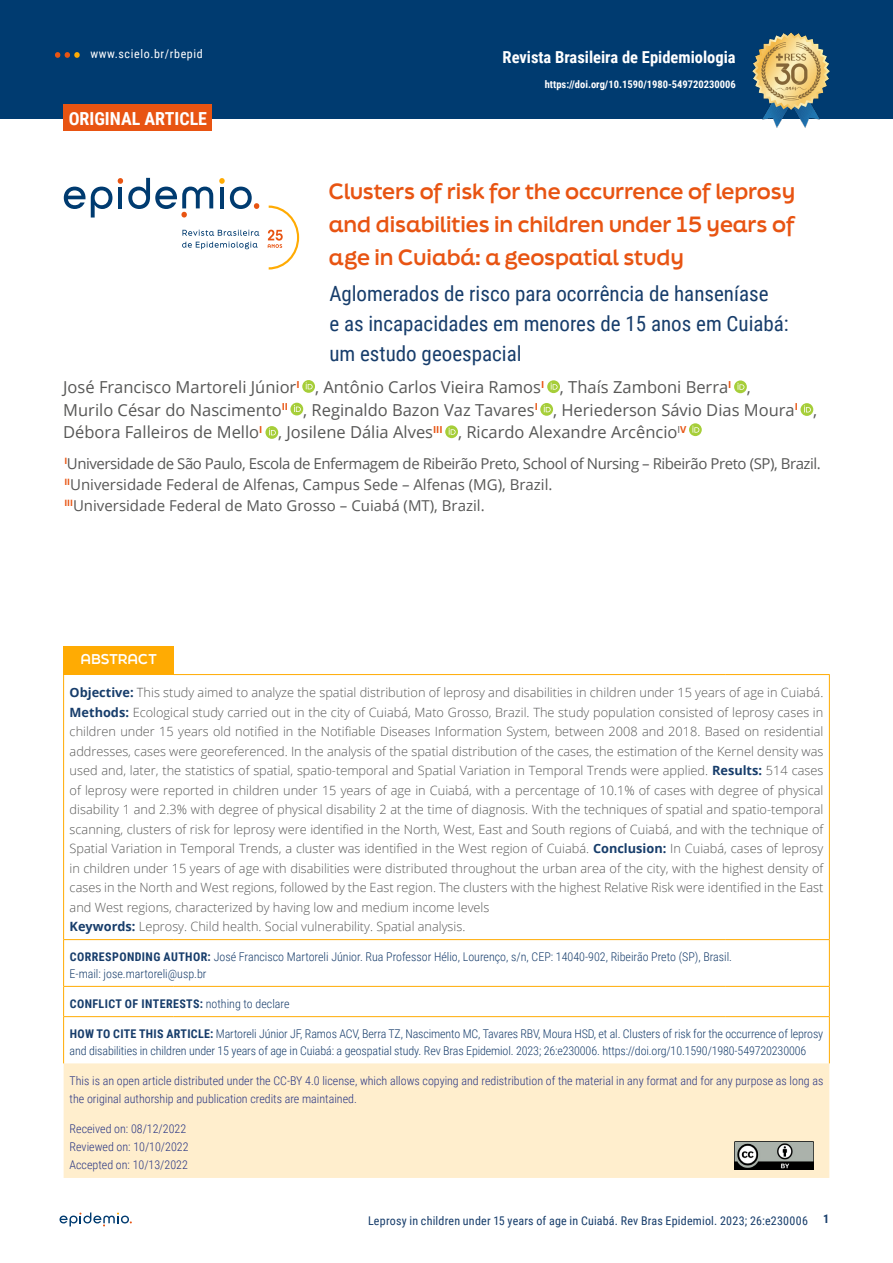
<style>
.page{position:relative;width:893px;height:1263px;background:#fff}
.page>*{position:absolute;margin:0;border:0;box-sizing:border-box;transform-origin:0 0}
.t1{font:700 21px/33px "Final Six";letter-spacing:-.005em;color:#e85412;text-align:justify}
.t2{font:21px/30px "Roboto Condensed";color:#173d6b}
.t3{font:700 18px "Roboto Condensed";color:#fff}
.t4{font:16.5px/22.5px "Open Sans";color:#575756}
.t5{font:700 16.5px "Roboto Condensed";color:#fff}
.t6{font:15px/21px "Open Sans";color:#575756}
.t7{font:700 13.5px "Final Six";color:#fff}
.t8{font:300 12.75px/19.5px "Open Sans";color:#575756}
.t9{font:300 12px/16.5px "Roboto Condensed";letter-spacing:-.01em;color:#173d6b}
.t10{font:300 12px/18px "Roboto Condensed";color:#283583}
.t11{font:12px "Roboto Condensed";letter-spacing:.015em;color:#173d6b}
.t12{font:700 12px "Roboto Condensed";letter-spacing:.035em;color:#173d6b}
.t13{font:12px "Roboto Condensed";letter-spacing:.05em;color:#fff}
.t14{font:700 10.5px "Roboto Condensed";color:#fff}
.s1{font-weight:700;color:#173d6b}
.s2{font-weight:700}
.s3{font-weight:300}
</style>
<div class="page">
<svg style="left:60px;top:1212px;width:72px;height:14px"></svg>
<div style="left:0;top:0;width:893px;height:118px;background:#003b70"></div>
<svg style="left:55px;top:52px;width:25px;height:6px"></svg>
<svg style="left:302px;top:380px;width:13px;height:13px"></svg>
<svg style="left:306px;top:382px;width:7px;height:7px"></svg>
<svg style="left:547px;top:380px;width:13px;height:13px"></svg>
<svg style="left:551px;top:383px;width:7px;height:7px"></svg>
<svg style="left:734px;top:380px;width:13px;height:13px"></svg>
<svg style="left:737px;top:383px;width:7px;height:7px"></svg>
<div style="left:290px;top:403px;width:13px;height:12px;background:#a6ce39;border-radius:50%"></div>
<svg style="left:294px;top:405px;width:7px;height:7px"></svg>
<svg style="left:540px;top:403px;width:13px;height:13px"></svg>
<svg style="left:544px;top:405px;width:7px;height:7px"></svg>
<svg style="left:800px;top:403px;width:13px;height:13px"></svg>
<svg style="left:804px;top:405px;width:7px;height:7px"></svg>
<svg style="left:265px;top:426px;width:13px;height:13px"></svg>
<svg style="left:269px;top:428px;width:7px;height:7px"></svg>
<svg style="left:445px;top:425px;width:13px;height:13px"></svg>
<svg style="left:449px;top:428px;width:7px;height:7px"></svg>
<svg style="left:689px;top:423px;width:13px;height:13px"></svg>
<svg style="left:692px;top:426px;width:7px;height:7px"></svg>
<svg style="left:64px;top:187px;width:48px;height:30px"></svg>
<svg style="left:118px;top:178px;width:95px;height:39px"></svg>
<svg style="left:219px;top:178px;width:40px;height:31px"></svg>
<svg style="left:182px;top:230px;width:77px;height:6px"></svg>
<svg style="left:182px;top:242px;width:76px;height:7px"></svg>
<svg style="left:268px;top:206px;width:31px;height:64px"></svg>
<div style="left:64px;top:105px;width:148px;height:26px;background:#e85412"></div>
<div style="left:64px;top:646px;width:110px;height:28px;background:#ffab03"></div>
<div style="left:64px;top:1063px;width:765px;height:115px;background:#ffeecd"></div>
<hr style="left:63px;top:674px;width:1px;height:265px;background:#ffab03">
<hr style="left:174px;top:674px;width:552px;height:1px;background:#ffab03">
<hr style="left:726px;top:674px;width:104px;height:1px;background:#ffab03">
<hr style="left:829px;top:675px;width:1px;height:264px;background:#ffab03">
<hr style="left:63px;top:940px;width:1px;height:46px;background:#ffab03">
<hr style="left:63px;top:986px;width:1px;height:30px;background:#ffab03">
<hr style="left:63px;top:939px;width:111px;height:1px;background:#ffab03">
<hr style="left:174px;top:939px;width:552px;height:1px;background:#ffab03">
<hr style="left:726px;top:939px;width:104px;height:1px;background:#ffab03">
<hr style="left:829px;top:940px;width:1px;height:46px;background:#ffab03">
<hr style="left:829px;top:986px;width:1px;height:30px;background:#ffab03">
<hr style="left:64px;top:986px;width:110px;height:1px;background:#ffab03">
<hr style="left:174px;top:986px;width:552px;height:1px;background:#ffab03">
<hr style="left:726px;top:986px;width:103px;height:1px;background:#ffab03">
<hr style="left:63px;top:1017px;width:1px;height:46px;background:#ffab03">
<hr style="left:63px;top:1016px;width:111px;height:1px;background:#ffab03">
<hr style="left:174px;top:1016px;width:552px;height:1px;background:#ffab03">
<hr style="left:726px;top:1016px;width:104px;height:1px;background:#ffab03">
<hr style="left:829px;top:1017px;width:1px;height:46px;background:#ffab03">
<img style="left:734px;top:1141px;width:79px;height:28px">
<img style="left:731px;top:32px;width:120px;height:96px">
<p class="t13" style="left:90px;top:45px;width:114px">www.scielo.br/rbepid</p>
<h2 class="t3" style="left:69px;top:106px;width:140px">ORIGINAL ARTICLE</h2>
<p class="t5" style="left:502px;top:46px;width:235px">Revista Brasileira de Epidemiologia</p>
<p class="t14" style="left:545px;top:77px;width:192px">https://doi.org/10.1590/1980-549720230006</p>
<h1 class="t1" style="left:329px;top:174px;width:468px">Clusters of risk for the occurrence of leprosy and disabilities in children under 15 years of age in Cuiabá: a geospatial study</h1>
<h1 class="t2" style="left:329px;top:277px;width:461px">Aglomerados de risco para ocorrência de hanseníase<br>e as incapacidades em menores de 15 anos em Cuiabá: um estudo geoespacial</h1>
<p class="t4" style="left:63px;top:375px;width:756px">José Francisco Martoreli Júnior<sup>I</sup> , Antônio Carlos Vieira Ramos<sup>I</sup> , Thaís Zamboni Berra<sup>I</sup> ,<br>Murilo César do Nascimento<sup>II</sup> , Reginaldo Bazon Vaz Tavares<sup>I</sup> , Heriederson Sávio Dias Moura<sup>I</sup> ,<br>Débora Falleiros de Mello<sup>I</sup> , Josilene Dália Alves<sup>III</sup> , Ricardo Alexandre Arcêncio<sup>I</sup><sup>V</sup></p>
<p class="t6" style="left:64px;top:453px;width:758px"><sup>I</sup>Universidade de São Paulo, Escola de Enfermagem de Ribeirão Preto, School of Nursing – Ribeirão Preto (SP), Brazil.<br><sup>II</sup>Universidade Federal de Alfenas, Campus Sede – Alfenas (MG), Brazil.<br><sup>III</sup>Universidade Federal de Mato Grosso – Cuiabá (MT), Brazil.</p>
<p class="t7" style="left:81px;top:649px;width:78px">ABSTRACT</p>
<p class="t8" style="left:70px;top:682px;width:755px"><span class="s1">Objective:</span> This study aimed to analyze the spatial distribution of leprosy and disabilities in children under 15 years of age in Cuiabá.<br><span class="s1">Methods:</span> Ecological study carried out in the city of Cuiabá, Mato Grosso, Brazil. The study population consisted of leprosy cases in children under 15 years old notified in the Notifiable Diseases Information System, between 2008 and 2018. Based on residential addresses, cases were georeferenced. In the analysis of the spatial distribution of the cases, the estimation of the Kernel density was used and, later, the statistics of spatial, spatio-temporal and Spatial Variation in Temporal Trends were applied. <span class="s1">Results:</span> 514 cases of leprosy were reported in children under 15 years of age in Cuiabá, with a percentage of 10.1% of cases with degree of physical disability 1 and 2.3% with degree of physical disability 2 at the time of diagnosis. With the techniques of spatial and spatio-temporal scanning, clusters of risk for leprosy were identified in the North, West, East and South regions of Cuiabá, and with the technique of Spatial Variation in Temporal Trends, a cluster was identified in the West region of Cuiabá. <span class="s1">Conclusion:</span> In Cuiabá, cases of leprosy in children under 15 years of age with disabilities were distributed throughout the urban area of the city, with the highest density of cases in the North and West regions, followed by the East region. The clusters with the highest Relative Risk were identified in the East and West regions, characterized by having low and medium income levels<br><span class="s1">Keywords:</span> Leprosy. Child health. Social vulnerability. Spatial analysis.</p>
<p class="t9" style="left:70px;top:948px;width:664px"><span class="s2">CORRESPONDING AUTHOR:</span> José Francisco Martoreli Júnior. Rua Professor Hélio, Lourenço, s/n, CEP: 14040-902, Ribeirão Preto (SP), Brasil.<br>E-mail: jose.martoreli@usp.br</p>
<p class="t12" style="left:70px;top:995px;width:221px">CONFLICT OF INTERESTS: <span class="s3">nothing to declare</span></p>
<p class="t9" style="left:70px;top:1025px;width:755px"><span class="s2">HOW TO CITE THIS ARTICLE:</span> Martoreli Júnior JF, Ramos ACV, Berra TZ, Nascimento MC, Tavares RBV, Moura HSD, et al. Clusters of risk for the occurrence of leprosy and disabilities in children under 15 years of age in Cuiabá: a geospatial study. Rev Bras Epidemiol. 2023; 26:e230006. https://doi.org/10.1590/1980-549720230006</p>
<p class="t10" style="left:70px;top:1071px;width:755px">This is an open article distributed under the CC-BY 4.0 license, which allows copying and redistribution of the material in any format and for any purpose as long as the original authorship and publication credits are maintained.</p>
<p class="t10" style="left:70px;top:1120px;width:120px">Received on: 08/12/2022<br>Reviewed on: 10/10/2022<br>Accepted on: 10/13/2022</p>
<p class="t11" style="left:368px;top:1212px;width:441px">Leprosy in children under 15 years of age in Cuiabá. Rev Bras Epidemiol. 2023; 26:e230006</p>
<p class="t12" style="left:823px;top:1211px;width:8px">1</p>
</div>
